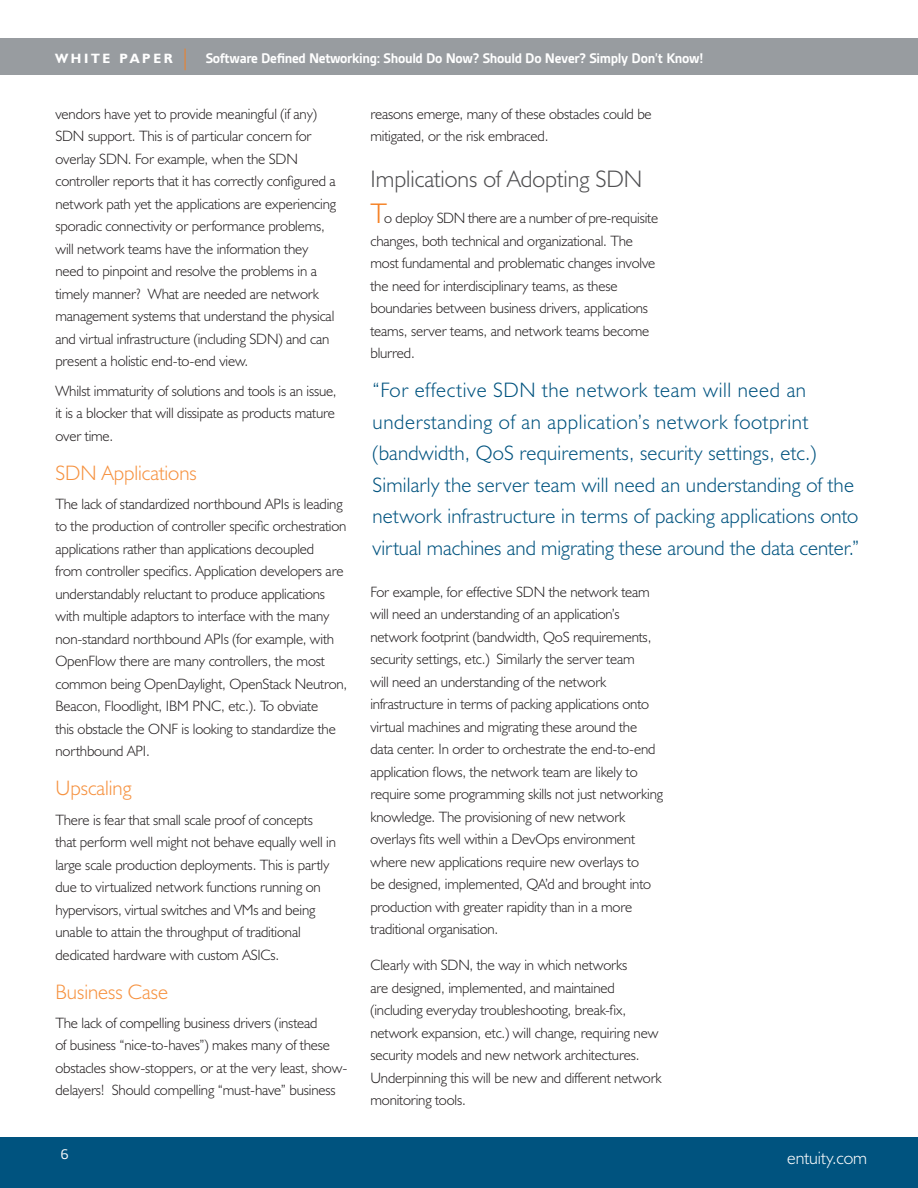
<style>
.page{position:relative;width:918px;height:1188px;background:#fff}
.page>*{position:absolute;margin:0;border:0;box-sizing:border-box;transform-origin:0 0}
.A-Head{font:300 24px "Humanist 521 BT";color:#505052}
.t1{font:300 21px/31.5px "Humanist 521 BT";letter-spacing:.01em;color:#00537f}
.B-Head{font:300 21px "Humanist 521 BT";color:#f69240}
.t2{font:300 18px "Humanist 521 BT";color:#fff}
.Body_Copy{font:300 15px/22.5px "Humanist 521 BT";letter-spacing:-.01em;color:#231f20}
.Main_Head{font:700 15px "Gesta";letter-spacing:-.02em;color:#fff}
.t3{font:15px "Gesta";color:#fff}
.t4{font:700 13.5px "Humanist 521 BT";letter-spacing:.2em;color:#fff}
.s1{font-size:28.5px;color:#f57f21}
</style>
<div class="page">
<div style="left:0;top:1138px;width:918px;height:50px;background:#00537f"></div>
<div style="left:0;top:38px;width:918px;height:37px;background:#989ca0"></div>
<svg style="left:185px;top:49px;width:1px;height:21px"></svg>
<p class="t4" style="left:55px;top:50px;width:119px">WHITE PAPER</p>
<p class="Main_Head" style="left:206px;top:50px;width:499px">Software Defined Networking: Should Do Now? Should Do Never? Simply Don’t Know!</p>
<p class="Body_Copy" style="left:55px;top:103px;width:282px">vendors have yet to provide meaningful (if any)<br>SDN support. This is of particular concern for overlay SDN. For example, when the SDN controller reports that it has correctly configured a network path yet the applications are experiencing sporadic connectivity or performance problems, will network teams have the information they need to pinpoint and resolve the problems in a timely manner? What are needed are network management systems that understand the physical and virtual infrastructure (including SDN) and can present a holistic end-to-end view.</p>
<p class="Body_Copy" style="left:55px;top:379px;width:283px;text-align:justify">Whilst immaturity of solutions and tools is an issue, it is a blocker that will dissipate as products mature over time.</p>
<p class="B-Head" style="left:55px;top:460px;width:143px">SDN Applications</p>
<p class="Body_Copy" style="left:55px;top:493px;width:294px">The lack of standardized northbound APIs is leading to the production of controller specific orchestration applications rather than applications decoupled<br>from controller specifics. Application developers are understandably reluctant to produce applications with multiple adaptors to interface with the many non-standard northbound APIs (for example, with OpenFlow there are many controllers, the most common being OpenDaylight, OpenStack Neutron, Beacon, Floodlight, IBM PNC, etc.). To obviate<br>this obstacle the ONF is looking to standardize the northbound API.</p>
<p class="B-Head" style="left:55px;top:775px;width:78px">Upscaling</p>
<p class="Body_Copy" style="left:55px;top:808px;width:282px">There is fear that small scale proof of concepts that perform well might not behave equally well in large scale production deployments. This is partly due to virtualized network functions running on hypervisors, virtual switches and VMs and being unable to attain the throughput of traditional dedicated hardware with custom ASICs.</p>
<p class="B-Head" style="left:55px;top:979px;width:114px">Business Case</p>
<p class="Body_Copy" style="left:55px;top:1012px;width:294px">The lack of compelling business drivers (instead<br>of business “nice-to-haves”) makes many of these obstacles show-stoppers, or at the very least, show&shy;delayers! Should compelling “must-have” business</p>
<p class="t3" style="left:60px;top:1145px;width:10px">6</p>
<p class="Body_Copy" style="left:370px;top:103px;width:283px">reasons emerge, many of these obstacles could be mitigated, or the risk embraced.</p>
<p class="A-Head" style="left:370px;top:164px;width:274px">Implications of Adopting SDN</p>
<p class="Body_Copy" style="left:370px;top:207px;width:289px"><span class="s1">T</span>o deploy SDN there are a number of pre-requisite changes, both technical and organizational. The most fundamental and problematic changes involve the need for interdisciplinary teams, as these boundaries between business drivers, applications teams, server teams, and network teams become blurred.</p>
<p class="t1" style="left:373px;top:374px;width:488px">“For effective SDN the network team will need an understanding of an application’s network footprint (bandwidth, QoS requirements, security settings, etc.)<br>Similarly the server team will need an understanding of the network infrastructure in terms of packing applications onto virtual machines and migrating these around the data center.”</p>
<p class="Body_Copy" style="left:370px;top:580px;width:294px">For example, for effective SDN the network team will need an understanding of an application’s network footprint (bandwidth, QoS requirements, security settings, etc.) Similarly the server team<br>will need an understanding of the network infrastructure in terms of packing applications onto virtual machines and migrating these around the data center. In order to orchestrate the end-to-end application flows, the network team are likely to require some programming skills not just networking knowledge. The provisioning of new network overlays fits well within a DevOps environment where new applications require new overlays to<br>be designed, implemented, QA’d and brought into production with greater rapidity than in a more traditional organisation.</p>
<p class="Body_Copy" style="left:370px;top:954px;width:293px">Clearly with SDN, the way in which networks<br>are designed, implemented, and maintained (including everyday troubleshooting, break-fix, network expansion, etc.) will change, requiring new security models and new network architectures.<br>Underpinning this will be new and different network monitoring tools.</p>
<p class="t2" style="left:787px;top:1147px;width:82px">entuity.com</p>
</div>
